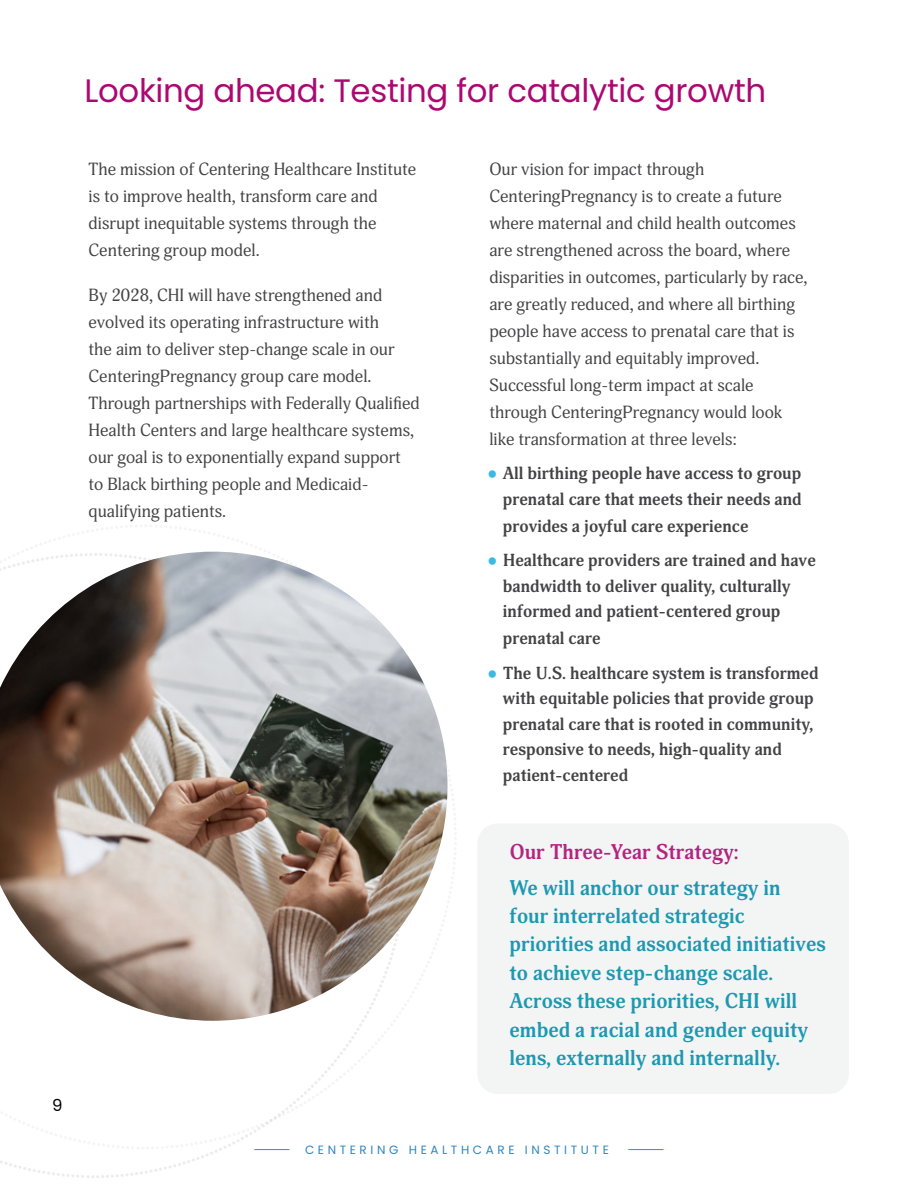
<style>
.page{position:relative;width:918px;height:1188px;background:#fff}
.page>*{position:absolute;margin:0;border:0;box-sizing:border-box;transform-origin:0 0}
.t1{font:32.4px "Poppins";letter-spacing:-.01em;color:#ac0871}
.t2{font:23.7px "Adonis";color:#39bae3}
.t3{font:700 21px/28.5px "Adonis";color:#1c99b1}
.t4{font:700 21px "Adonis";color:#b52381}
.t5{font:17.25px/27px "Adonis";color:#434244}
.t6{font:700 17.25px/25.5px "Adonis";color:#434244}
.t7{font:16.5px "Poppins";color:#000}
.t8{font:12px "Poppins";letter-spacing:.3em;color:#2e87bd;scale:4 1}
</style>
<div class="page">
<div style="left:477px;top:824px;width:372px;height:270px;background:#f3f4f4;border-radius:20px"></div>
<svg style="left:87px;top:1021px;width:277px;height:157px"></svg>
<img style="left:0;top:552px;width:448px;height:469px">
<p class="t7" style="left:52px;top:1095px;width:12px">9</p>
<h1 class="t1" style="left:84px;top:71px;width:683px">Looking ahead: Testing for catalytic growth</h1>
<p class="t5" style="left:89px;top:156px;width:329px">The mission of Centering Healthcare Institute is to improve health, transform care and disrupt inequitable systems through the Centering group model.</p>
<p class="t5" style="left:89px;top:282px;width:333px">By 2028, CHI will have strengthened and evolved its operating infrastructure with<br>the aim to deliver step-change scale in our CenteringPregnancy group care model.<br>Through partnerships with Federally Qualified Health Centers and large healthcare systems, our goal is to exponentially expand support to Black birthing people and Medicaid&shy;qualifying patients.</p>
<p class="t5" style="left:489px;top:156px;width:320px">Our vision for impact through CenteringPregnancy is to create a future where maternal and child health outcomes are strengthened across the board, where disparities in outcomes, particularly by race, are greatly reduced, and where all birthing people have access to prenatal care that is substantially and equitably improved.<br>Successful long-term impact at scale through CenteringPregnancy would look like transformation at three levels:</p>
<p class="t6" style="left:503px;top:460px;width:300px;line-height:26.2px;text-align:justify">All birthing people have access to group prenatal care that meets their needs and provides a joyful care experience</p>
<p class="t6" style="left:503px;top:548px;width:314px;line-height:26px">Healthcare providers are trained and have bandwidth to deliver quality, culturally informed and patient-centered group prenatal care</p>
<p class="t6" style="left:503px;top:660px;width:317px">The U.S. healthcare system is transformed with equitable policies that provide group prenatal care that is rooted in community, responsive to needs, high-quality and patient-centered</p>
<h2 class="t2" style="left:486px;top:460px;width:14px">•</h2>
<h2 class="t2" style="left:486px;top:547px;width:14px">•</h2>
<h2 class="t2" style="left:486px;top:660px;width:14px">•</h2>
<p class="t4" style="left:510px;top:839px;width:231px">Our Three-Year Strategy:</p>
<p class="t3" style="left:510px;top:874px;width:318px">We will anchor our strategy in<br>four interrelated strategic priorities and associated initiatives to achieve step-change scale.<br>Across these priorities, CHI will embed a racial and gender equity lens, externally and internally.</p>
<p class="t8" style="left:251px;top:1143px;width:91px">— CENTERING HEALTHCARE INSTITUTE</p>
<p class="t8" style="left:625px;top:1143px;width:12px">—</p>
</div>
